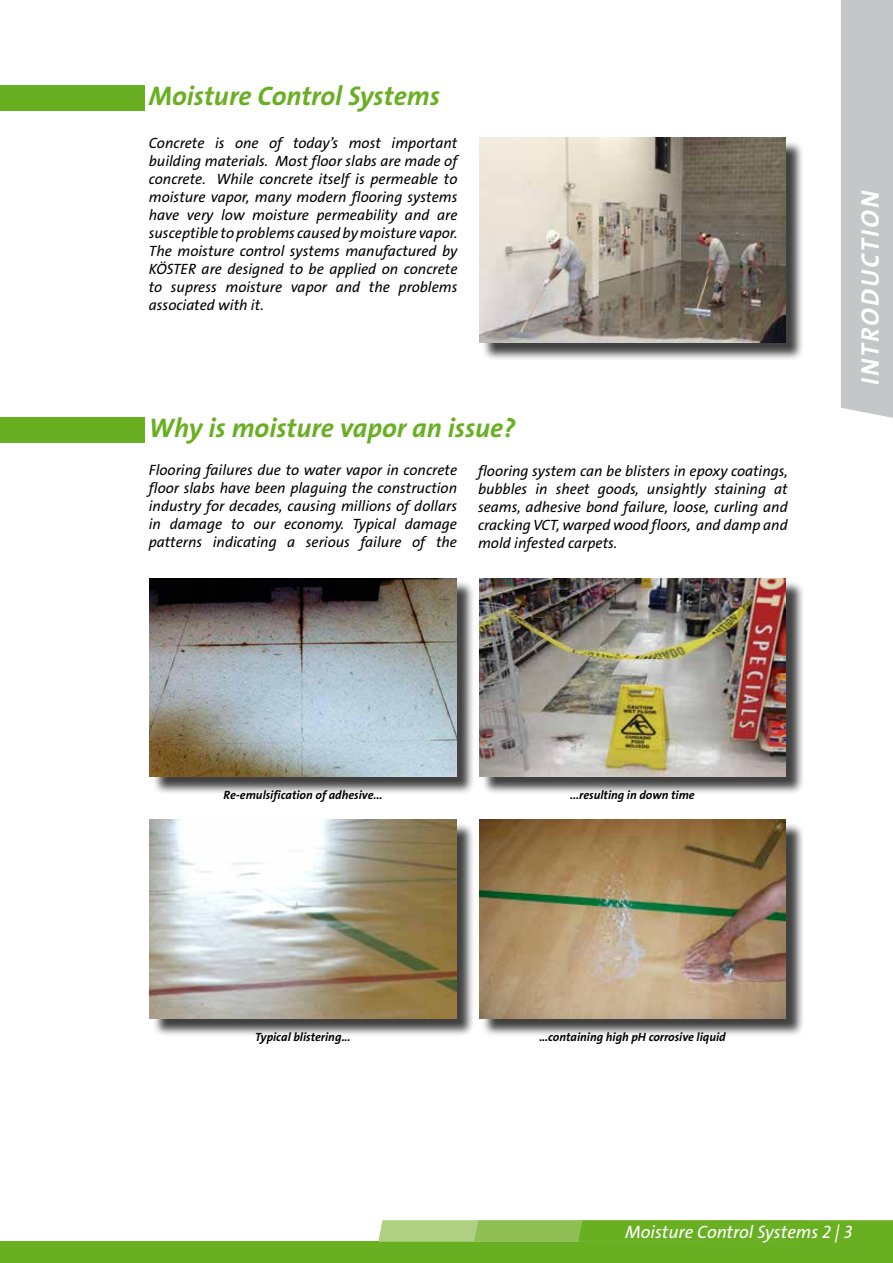
<style>
.page{position:relative;width:893px;height:1263px;background:#fff}
.page>*{position:absolute;margin:0;border:0;box-sizing:border-box;transform-origin:0 0}
.t1{font:27px "The Sans LP7 Bld IT";color:#69af22}
.t2{font:25.5px "The Sans LP7 Bld IT";letter-spacing:.09em;color:#fff}
.t3{font:18px "The Sans LP5 Plain IT";color:#fff}
.t4{font:15px/18px "The Sans LP5 Plain IT";color:#000;text-align:justify}
.t5{font:12px "The Sans LP7 Bld IT";color:#000}
</style>
<div class="page">
<div style="left:0;top:1242px;width:893px;height:21px;background:#69af22"></div>
<div style="left:0;top:85px;width:145px;height:26px;background:#69af22"></div>
<div style="left:481px;top:140px;width:323px;height:221px;background:#000;opacity:.75"></div>
<img style="left:479px;top:138px;width:307px;height:205px">
<div style="left:152px;top:580px;width:323px;height:215px;background:#000;opacity:.75"></div>
<img style="left:150px;top:578px;width:306px;height:198px">
<div style="left:481px;top:580px;width:323px;height:215px;background:#000;opacity:.75"></div>
<img style="left:479px;top:578px;width:307px;height:198px">
<div style="left:481px;top:822px;width:323px;height:215px;background:#000;opacity:.75"></div>
<img style="left:479px;top:820px;width:307px;height:198px">
<div style="left:152px;top:822px;width:323px;height:215px;background:#000;opacity:.75"></div>
<img style="left:150px;top:820px;width:306px;height:198px">
<div style="left:0;top:418px;width:144px;height:25px;background:#69af22"></div>
<div style="left:841px;top:0;width:52px;height:418px;background:#c5c6c8"></div>
<svg style="left:378px;top:1220px;width:515px;height:22px;background:#7fb840"></svg>
<h1 class="t1" style="left:149px;top:79px;width:293px">Moisture Control Systems</h1>
<p class="t4" style="left:149px;top:135px;width:310px">Concrete is one of today’s most important building materials. Most floor slabs are made of concrete. While concrete itself is permeable to moisture vapor, many modern flooring systems have very low moisture permeability and are susceptible to problems caused by moisture vapor.<br>The moisture control systems manufactured by KÖSTER are designed to be applied on concrete to supress moisture vapor and the problems associated with it.</p>
<h1 class="t1" style="left:149px;top:411px;width:368px">Why is moisture vapor an issue?</h1>
<p class="t4" style="left:149px;top:462px;width:310px">Flooring failures due to water vapor in concrete floor slabs have been plaguing the construction industry for decades, causing millions of dollars in damage to our economy. Typical damage patterns indicating a serious failure of the</p>
<p class="t4" style="left:478px;top:462px;width:311px">flooring system can be blisters in epoxy coatings, bubbles in sheet goods, unsightly staining at seams, adhesive bond failure, loose, curling and cracking VCT, warped wood floors, and damp and mold infested carpets.</p>
<h2 class="t2" style="left:854px;top:385px;width:196px;rotate:-90deg">INTRODUCTION</h2>
<p class="t5" style="left:224px;top:787px;width:160px">Re-emulsification of adhesive...</p>
<p class="t5" style="left:570px;top:787px;width:126px">...resulting in down time</p>
<p class="t5" style="left:255px;top:1029px;width:97px">Typical blistering...</p>
<p class="t5" style="left:539px;top:1029px;width:188px">...containing high pH corrosive liquid</p>
<p class="t3" style="left:625px;top:1220px;width:229px">Moisture Control Systems 2 | 3</p>
</div>
